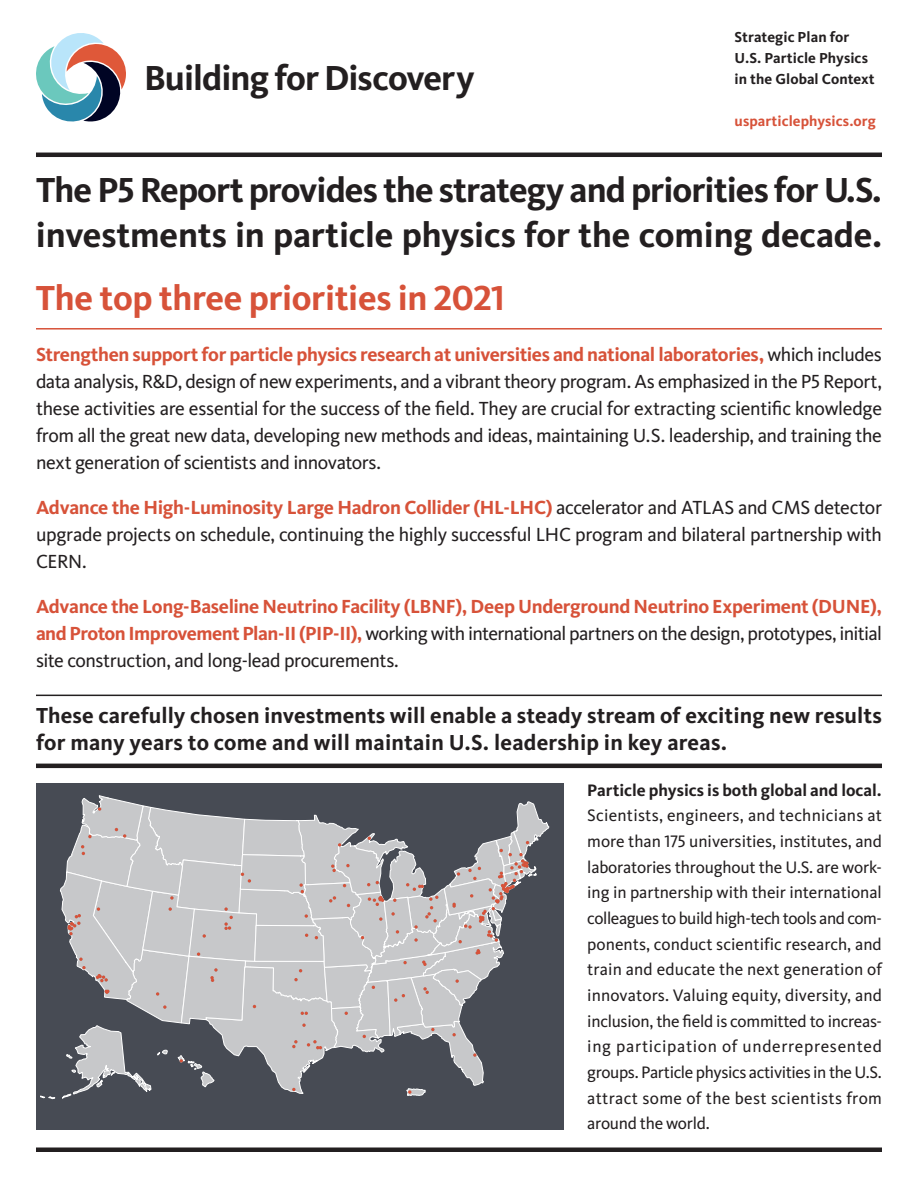
<style>
.page{position:relative;width:918px;height:1188px;background:#fff}
.page>*{position:absolute;margin:0;border:0;box-sizing:border-box;transform-origin:0 0}
.t1{font:700 36px/45px "Kievit";letter-spacing:-.025em;color:#231f20}
.t2{font:700 36px "Kievit";letter-spacing:-.01em;color:#d75239}
.t3{font:700 22.5px/27px "Kievit";letter-spacing:.005em;color:#231f20}
.t4{font:19.65px/27px "Kievit";letter-spacing:-.02em;color:#231f20;text-align:justify}
.t5{font:700 19.65px/27px "Kievit";letter-spacing:-.02em;color:#d75239;text-align:justify}
.t6{font:17.25px/25.7px "Kievit";letter-spacing:.02em;color:#231f20;text-align:justify}
.t7{font:700 17.25px "Kievit";color:#231f20}
.t8{font:700 15px/21px "Kievit";letter-spacing:.005em;color:#231f20}
.t9{font:700 15px "Kievit";letter-spacing:.005em;color:#d75239}
.s1{font-family:"Kievit Bold SC";font-weight:400}
.s2{font-weight:700;color:#d75239}
.s3{font-family:"Kievit Book SC"}
.s4{font-weight:400;color:#231f20}
</style>
<div class="page">
<div style="left:36px;top:783px;width:527px;height:347px;background:#474b54"></div>
<svg style="left:40px;top:795px;width:509px;height:304px"></svg>
<hr style="left:36px;top:153px;width:846px;height:4px;background:#231f20">
<hr style="left:36px;top:328px;width:846px;height:2px;background:#d75239">
<hr style="left:36px;top:1148px;width:846px;height:4px;background:#231f20">
<hr style="left:36px;top:695px;width:846px;height:1px;background:#231f20">
<hr style="left:36px;top:764px;width:846px;height:4px;background:#231f20">
<svg style="left:36px;top:33px;width:90px;height:89px"></svg>
<h1 class="t1" style="left:144px;top:55px;width:332px">Building for Discovery</h1>
<p class="t8" style="left:735px;top:26px;width:142px">Strategic Plan for<br>U.S. Particle Physics in the Global Context</p>
<p class="t9" style="left:735px;top:112px;width:143px">usparticlephysics.org</p>
<h1 class="t1" style="left:36px;top:167px;width:848px">The P<span class="s1">5</span> Report provides the strategy and priorities for U.S. investments in particle physics for the coming decade.</h1>
<h1 class="t2" style="left:36px;top:276px;width:471px">The top three priorities in <span class="s1">2021</span></h1>
<p class="t4" style="left:36px;top:341px;width:848px"><span class="s2">Strengthen support for particle physics research at universities and national laboratories,</span> which includes data analysis, R&amp;D, design of new experiments, and a vibrant theory program. As emphasized in the P<span class="s3">5</span> Report, these activities are essential for the success of the field. They are crucial for extracting scientific knowledge from all the great new data, developing new methods and ideas, maintaining U.S. leadership, and training the next generation of scientists and innovators.</p>
<p class="t4" style="left:36px;top:494px;width:848px"><span class="s2">Advance the High-Luminosity Large Hadron Collider (HL-LHC)</span> accelerator and ATLAS and CMS detector upgrade projects on schedule, continuing the highly successful LHC program and bilateral partnership with CERN.</p>
<p class="t5" style="left:36px;top:593px;width:848px">Advance the Long-Baseline Neutrino Facility (LBNF), Deep Underground Neutrino Experiment (DUNE), and Proton Improvement Plan-II (PIP-II), <span class="s4">working with international partners on the design, prototypes, initial site construction, and long-lead procurements.</span></p>
<p class="t3" style="left:36px;top:702px;width:847px">These carefully chosen investments will enable a steady stream of exciting new results for many years to come and will maintain U.S. leadership in key areas.</p>
<p class="t7" style="left:587px;top:780px;width:296px">Particle physics is both global and local.</p>
<p class="t6" style="left:587px;top:803px;width:296px">Scientists, engineers, and technicians at more than <span class="s3">175</span> universities, institutes, and laboratories throughout the U.S. are work&shy;ing in partnership with their international colleagues to build high-tech tools and com&shy;ponents, conduct scientific research, and train and educate the next generation of innovators. Valuing equity, diversity, and inclusion, the field is committed to increas&shy;ing participation of underrepresented groups. Particle physics activities in the U.S. attract some of the best scientists from around the world.</p>
</div>
